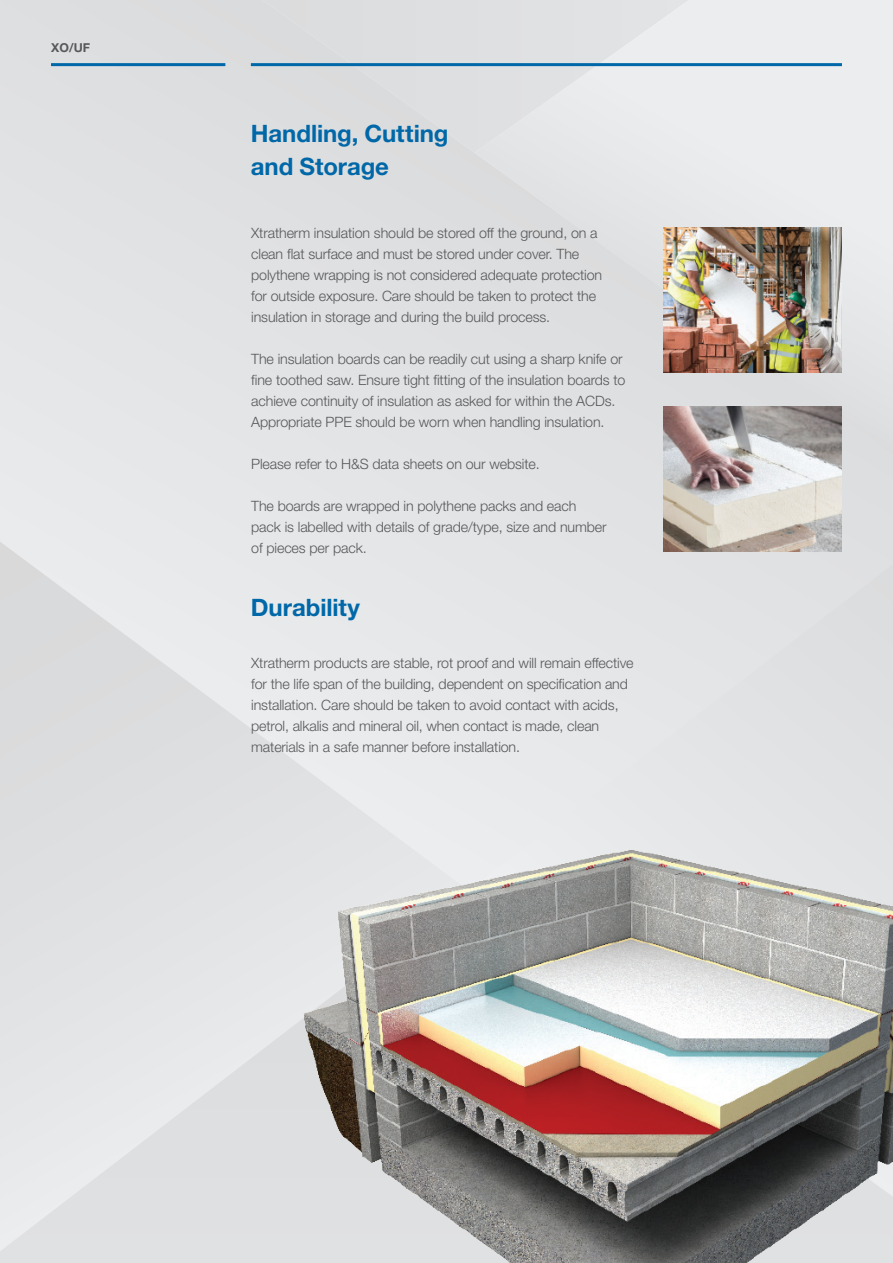
<style>
.page{position:relative;width:893px;height:1263px;background:#fff}
.page>*{position:absolute;margin:0;border:0;box-sizing:border-box;transform-origin:0 0}
.t1{font:700 24px/33px "Helvetica Neue LT Std";letter-spacing:-.005em;color:#0068a8}
.t2{font:300 14.25px/21px "Helvetica Neue LT Std";letter-spacing:-.01em;color:#57585a}
.t3{font:700 12.3px "Helvetica Neue LT Std";color:#57585a}
</style>
<div class="page">
<div style="left:0;top:0;width:893px;height:527px;background:#e1e2e3"></div>
<svg style="left:0;top:527px;width:469px;height:363px;background:#e3e4e5"></svg>
<div style="left:0;top:890px;width:261px;height:371px;background:#e2e4e5"></div>
<svg style="left:0;top:1261px;width:261px;height:2px"></svg>
<svg style="left:475px;top:0;width:418px;height:497px;background:#e3e5e6"></svg>
<div style="left:469px;top:520px;width:424px;height:298px;background:#e3e4e5"></div>
<hr style="left:251px;top:63px;width:591px;height:3px;background:#0068a8">
<hr style="left:51px;top:63px;width:174px;height:3px;background:#0068a8">
<img style="left:663px;top:227px;width:179px;height:146px">
<img style="left:663px;top:406px;width:179px;height:145px">
<img style="left:261px;top:818px;width:632px;height:445px">
<p class="t3" style="left:51px;top:40px;width:41px">XO/UF</p>
<h1 class="t1" style="left:251px;top:117px;width:199px">Handling, Cutting and Storage</h1>
<p class="t2" style="left:251px;top:222px;width:352px">Xtratherm insulation should be stored off the ground, on a clean flat surface and must be stored under cover. The polythene wrapping is not considered adequate protection for outside exposure. Care should be taken to protect the insulation in storage and during the build process.</p>
<p class="t2" style="left:251px;top:348px;width:376px">The insulation boards can be readily cut using a sharp knife or fine toothed saw. Ensure tight fitting of the insulation boards to achieve continuity of insulation as asked for within the ACDs.<br>Appropriate PPE should be worn when handling insulation.</p>
<p class="t2" style="left:251px;top:453px;width:290px">Please refer to H&amp;S data sheets on our website.</p>
<p class="t2" style="left:251px;top:495px;width:357px">The boards are wrapped in polythene packs and each pack is labelled with details of grade/type, size and number of pieces per pack.</p>
<h1 class="t1" style="left:251px;top:590px;width:111px">Durability</h1>
<p class="t2" style="left:251px;top:652px;width:384px">Xtratherm products are stable, rot proof and will remain effective for the life span of the building, dependent on specification and installation. Care should be taken to avoid contact with acids, petrol, alkalis and mineral oil, when contact is made, clean materials in a safe manner before installation.</p>
</div>
